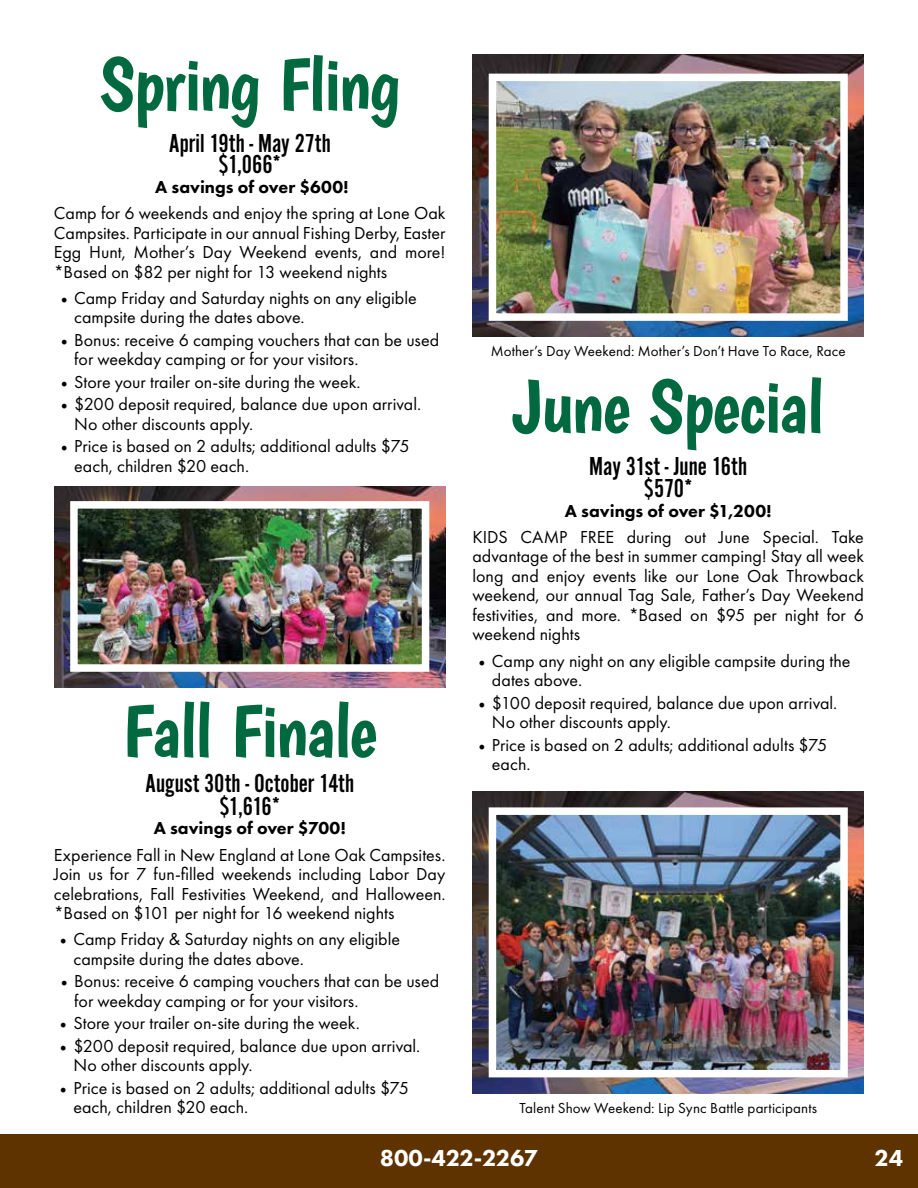
<style>
.page{position:relative;width:918px;height:1188px;background:#fff}
.page>*{position:absolute;margin:0;border:0;box-sizing:border-box;transform-origin:0 0}
.t1{font:75px "Boogaloo";letter-spacing:-.025em;color:#00693f}
.t2{font:27px/22.5px "Alternate Got No 2 D";color:#000;text-align:center}
.t3{font:800 24px "Futura PT";color:#fff}
.t4{font:18px/19.5px "Futura PT";color:#000}
.t5{font:800 18px "Futura PT";color:#000}
.t6{font:15px "Futura PT";letter-spacing:.01em;color:#000}
.s1{font-family:"Minion Pro"}
</style>
<div class="page">
<div style="left:0;top:1134px;width:918px;height:54px;background:#5e3300"></div>
<img style="left:472px;top:54px;width:392px;height:283px">
<img style="left:498px;top:83px;width:341px;height:229px">
<div style="left:489px;top:74px;width:359px;height:247px;border:8px solid #fff"></div>
<img style="left:472px;top:791px;width:392px;height:303px">
<img style="left:498px;top:816px;width:341px;height:252px">
<div style="left:489px;top:807px;width:359px;height:270px;border:8px solid #fff"></div>
<img style="left:54px;top:486px;width:392px;height:202px">
<img style="left:79px;top:510px;width:341px;height:153px">
<div style="left:70px;top:501px;width:359px;height:171px;border:8px solid #fff"></div>
<h1 class="t1" style="left:99px;top:39px;width:302px">Spring Fling</h1>
<h2 class="t2" style="left:169px;top:134px;width:164px;line-height:21px">April 19th - May 27th $1,066*</h2>
<p class="t5" style="left:155px;top:176px;width:195px">A savings of over $600!</p>
<p class="t4" style="left:54px;top:203px;width:393px;text-align:justify">Camp for 6 weekends and enjoy the spring at Lone Oak Campsites. Participate in our annual Fishing Derby, Easter Egg Hunt, Mother’s Day Weekend events, and more! *Based on $82 per night for 13 weekend nights</p>
<p class="t4" style="left:74px;top:288px;width:344px;text-indent:-14px"><span class="s1">•</span> Camp Friday and Saturday nights on any eligible campsite during the dates above.</p>
<p class="t4" style="left:74px;top:330px;width:366px;text-indent:-14px"><span class="s1">•</span> Bonus: receive 6 camping vouchers that can be used for weekday camping or for your visitors.</p>
<p class="t4" style="left:61px;top:372px;width:301px"><span class="s1">•</span> Store your trailer on-site during the week.</p>
<p class="t4" style="left:74px;top:395px;width:348px;text-indent:-14px"><span class="s1">•</span> $200 deposit required, balance due upon arrival.<br>No other discounts apply.</p>
<p class="t4" style="left:74px;top:437px;width:337px;text-indent:-14px"><span class="s1">•</span> Price is based on 2 adults; additional adults $75 each, children $20 each.</p>
<h1 class="t1" style="left:122px;top:686px;width:257px">Fall Finale</h1>
<h2 class="t2" style="left:145px;top:773px;width:210px">August 30th - October 14th $1,616*</h2>
<p class="t5" style="left:154px;top:817px;width:194px">A savings of over $700!</p>
<p class="t4" style="left:54px;top:845px;width:393px;text-align:justify">Experience Fall in New England at Lone Oak Campsites.<br>Join us for 7 fun-filled weekends including Labor Day celebrations, Fall Festivities Weekend, and Halloween. *Based on $101 per night for 16 weekend nights</p>
<p class="t4" style="left:73px;top:929px;width:328px;text-indent:-14px"><span class="s1">•</span> Camp Friday &amp; Saturday nights on any eligible campsite during the dates above.</p>
<p class="t4" style="left:74px;top:971px;width:366px;text-indent:-14px"><span class="s1">•</span> Bonus: receive 6 camping vouchers that can be used for weekday camping or for your visitors.</p>
<p class="t4" style="left:60px;top:1013px;width:301px"><span class="s1">•</span> Store your trailer on-site during the week.</p>
<p class="t4" style="left:73px;top:1036px;width:348px;text-indent:-14px"><span class="s1">•</span> $200 deposit required, balance due upon arrival.<br>No other discounts apply.</p>
<p class="t4" style="left:73px;top:1078px;width:337px;text-indent:-14px"><span class="s1">•</span> Price is based on 2 adults; additional adults $75 each, children $20 each.</p>
<p class="t6" style="left:491px;top:342px;width:357px">Mother’s Day Weekend: Mother’s Don’t Have To Race, Race</p>
<h1 class="t1" style="left:512px;top:361px;width:313px">June Special</h1>
<h2 class="t2" style="left:589px;top:455px;width:159px">May 31st - June 16th $570*</h2>
<p class="t5" style="left:565px;top:499px;width:208px">A savings of over $1,200!</p>
<p class="t4" style="left:472px;top:527px;width:393px;text-align:justify">KIDS CAMP FREE during out June Special. Take advantage of the best in summer camping! Stay all week long and enjoy events like our Lone Oak Throwback weekend, our annual Tag Sale, Father’s Day Weekend festivities, and more. *Based on $95 per night for 6 weekend nights</p>
<p class="t4" style="left:492px;top:651px;width:360px;text-indent:-14px"><span class="s1">•</span> Camp any night on any eligible campsite during the dates above.</p>
<p class="t4" style="left:492px;top:693px;width:347px;text-indent:-14px"><span class="s1">•</span> $100 deposit required, balance due upon arrival.<br>No other discounts apply.</p>
<p class="t4" style="left:492px;top:735px;width:337px;text-indent:-14px"><span class="s1">•</span> Price is based on 2 adults; additional adults $75 each.</p>
<p class="t6" style="left:519px;top:1099px;width:299px">Talent Show Weekend: Lip Sync Battle participants</p>
<h3 class="t3" style="left:380px;top:1143px;width:160px">800-422-2267</h3>
<h3 class="t3" style="left:874px;top:1143px;width:30px">24</h3>
</div>
